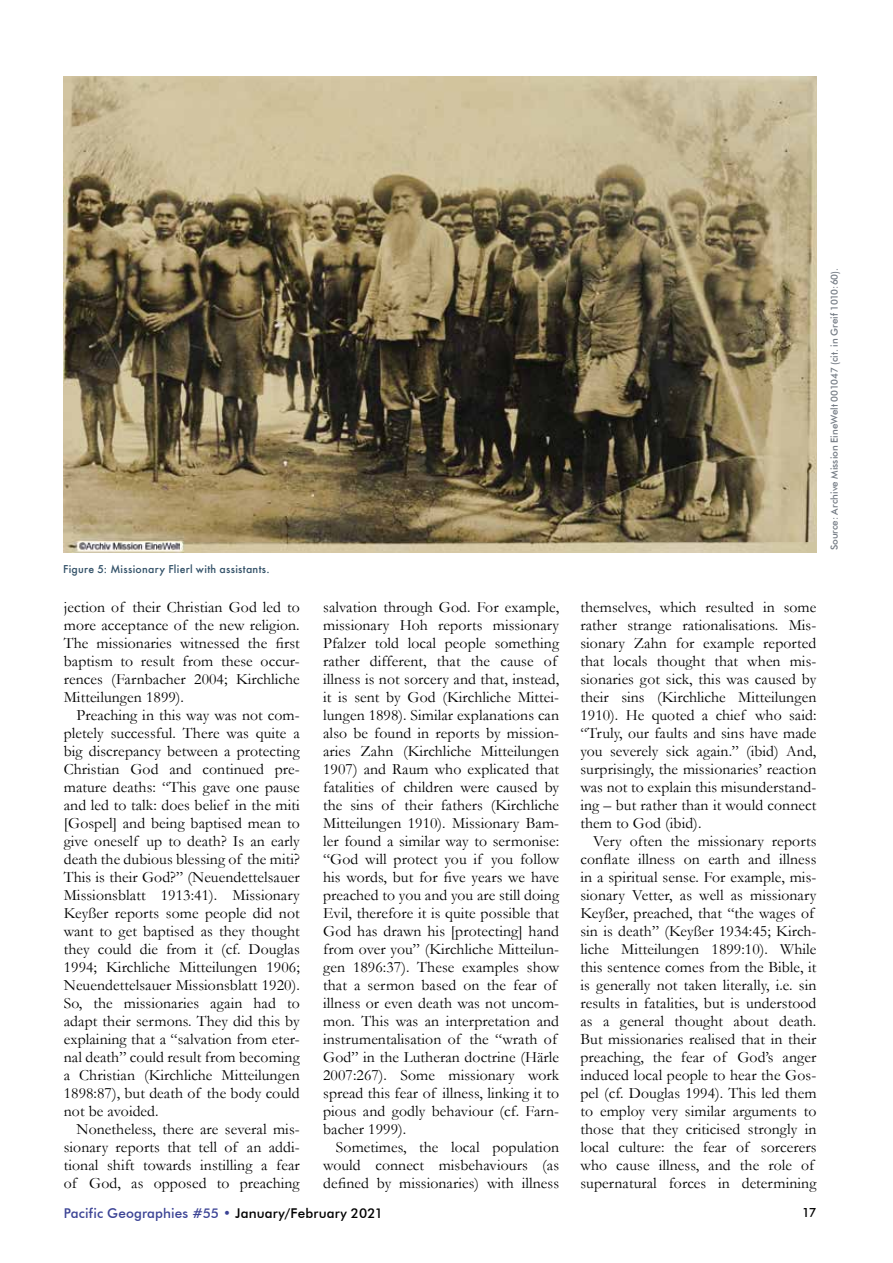
<style>
.page{position:relative;width:893px;height:1263px;background:#fff}
.page>*{position:absolute;margin:0;border:0;box-sizing:border-box;transform-origin:0 0}
.t1{font:15.75px/18px "Garamond";letter-spacing:.005em;color:#000;text-align:justify}
.t2{font:500 13.5px "Futura BT";letter-spacing:.01em;color:#3b4395}
.t3{font:500 12.75px "Futura BT";color:#000}
.t4{font:500 10.5px "Futura";letter-spacing:.03em;color:#325168}
.t5{font:500 9.75px "Futura BT";color:#757c85}
.s1{color:#000}
</style>
<div class="page">
<img style="left:64px;top:77px;width:752px;height:476px">
<p class="t4" style="left:63px;top:562px;width:208px">Figure 5: Missionary Flierl with assistants.</p>
<p class="t1" style="left:64px;top:598px;width:237px">jection of their Christian God led to more acceptance of the new religion.<br>The missionaries witnessed the first baptism to result from these occur&shy;rences (Farnbacher 2004; Kirchliche Mitteilungen 1899).</p>
<p class="t1" style="left:64px;top:706px;width:238px;text-indent:13px">Preaching in this way was not com&shy;pletely successful. There was quite a big discrepancy between a protecting Christian God and continued pre&shy;mature deaths: “This gave one pause and led to talk: does belief in the miti [Gospel] and being baptised mean to give oneself up to death? Is an early death the dubious blessing of the miti?<br>This is their God?” (Neuendettelsauer Missionsblatt 1913:41). Missionary Keyßer reports some people did not want to get baptised as they thought they could die from it (cf. Douglas 1994; Kirchliche Mitteilungen 1906; Neuendettelsauer Missionsblatt 1920).<br>So, the missionaries again had to adapt their sermons. They did this by explaining that a “salvation from eter&shy;nal death” could result from becoming a Christian (Kirchliche Mitteilungen 1898:87), but death of the body could not be avoided.</p>
<p class="t1" style="left:64px;top:1120px;width:237px;text-indent:13px">Nonetheless, there are several mis&shy;sionary reports that tell of an addi&shy;tional shift towards instilling a fear of God, as opposed to preaching</p>
<p class="t1" style="left:323px;top:598px;width:238px;text-align:left">salvation through God. For example, missionary Hoh reports missionary Pfalzer told local people something rather different, that the cause of illness is not sorcery and that, instead, it is sent by God (Kirchliche Mittei&shy;lungen 1898). Similar explanations can also be found in reports by mission&shy;aries Zahn (Kirchliche Mitteilungen 1907) and Raum who explicated that fatalities of children were caused by the sins of their fathers (Kirchliche Mitteilungen 1910). Missionary Bam&shy;ler found a similar way to sermonise: “God will protect you if you follow his words, but for five years we have preached to you and you are still doing Evil, therefore it is quite possible that God has drawn his [protecting] hand from over you” (Kirchliche Mitteilun&shy;gen 1896:37). These examples show that a sermon based on the fear of illness or even death was not uncom&shy;mon. This was an interpretation and instrumentalisation of the “wrath of God” in the Lutheran doctrine (Härle 2007:267). Some missionary work spread this fear of illness, linking it to pious and godly behaviour (cf. Farn&shy;bacher 1999).</p>
<p class="t1" style="left:323px;top:1138px;width:237px;text-indent:13px">Sometimes, the local population would connect misbehaviours (as defined by missionaries) with illness</p>
<p class="t1" style="left:580px;top:598px;width:237px">themselves, which resulted in some rather strange rationalisations. Mis&shy;sionary Zahn for example reported that locals thought that when mis&shy;sionaries got sick, this was caused by their sins (Kirchliche Mitteilungen 1910). He quoted a chief who said: “Truly, our faults and sins have made you severely sick again.” (ibid) And, surprisingly, the missionaries’ reaction was not to explain this misunderstand&shy;ing – but rather than it would connect them to God (ibid).</p>
<p class="t1" style="left:580px;top:832px;width:238px;text-align:left;text-indent:13px">Very often the missionary reports conflate illness on earth and illness in a spiritual sense. For example, mis&shy;sionary Vetter, as well as missionary Keyßer, preached, that “the wages of sin is death” (Keyßer 1934:45; Kirch&shy;liche Mitteilungen 1899:10). While this sentence comes from the Bible, it is generally not taken literally, i.e. sin results in fatalities, but is understood as a general thought about death.<br>But missionaries realised that in their preaching, the fear of God’s anger induced local people to hear the Gos&shy;pel (cf. Douglas 1994). This led them to employ very similar arguments to those that they criticised strongly in local culture: the fear of sorcerers who cause illness, and the role of supernatural forces in determining</p>
<p class="t2" style="left:64px;top:1205px;width:321px">Pacific Geographies #55 • <span class="s1">January/February 2021</span></p>
<p class="t3" style="left:802px;top:1205px;width:16px">17</p>
<p class="t5" style="left:828px;top:550px;width:284px;rotate:-90deg">Source: Archive Mission EineWelt 001047 (cit. in Greif 1010:60).</p>
</div>
